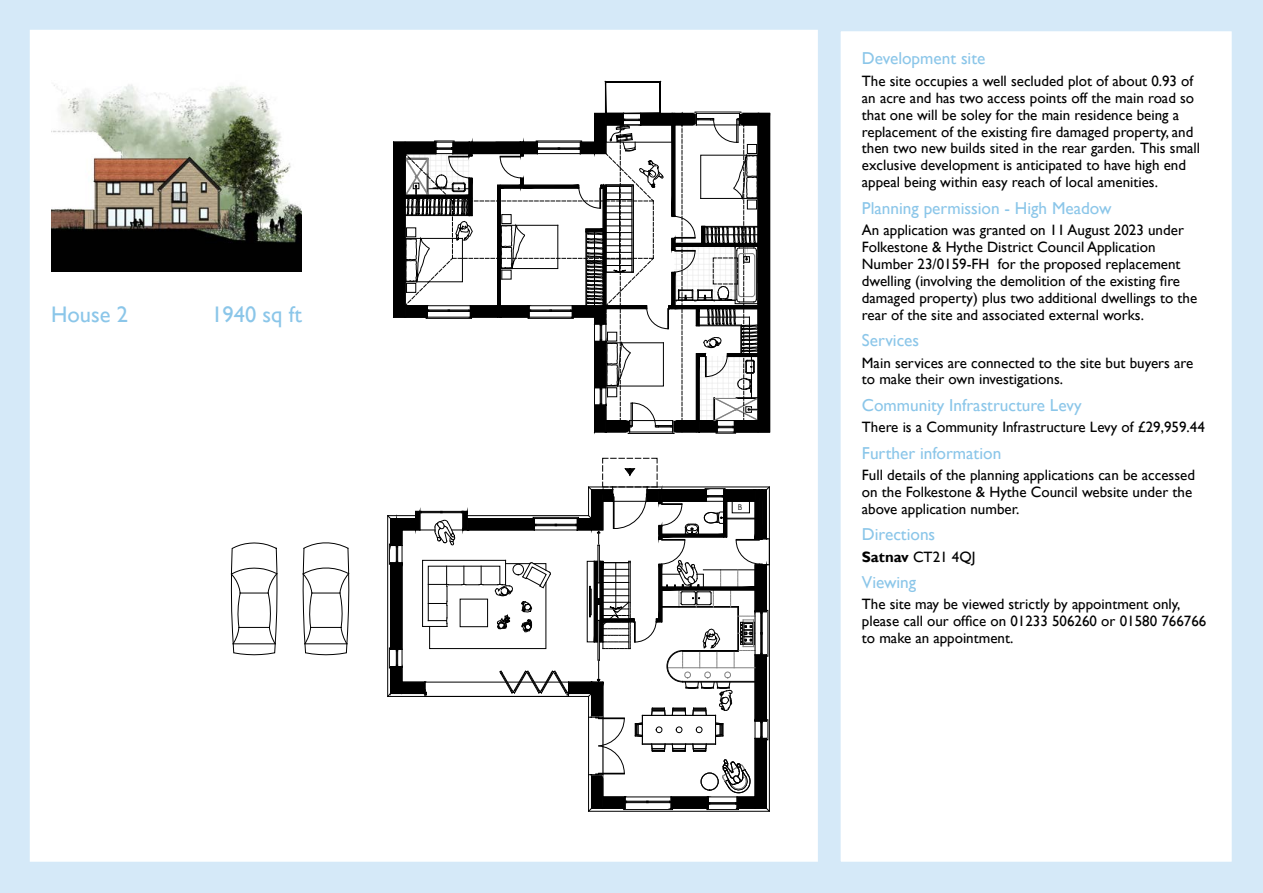
<style>
.page{position:relative;width:1263px;height:893px;background:#d5e9f8}
.page>*{position:absolute;margin:0;border:0;box-sizing:border-box;transform-origin:0 0}
.Page_2_Address{font:22.5px "Gill Sans";color:#8bc6e9}
.Page_3_Heading{font:17.25px "Gill Sans";color:#8bc6e9}
.Page_3_Text{font:15px/17px "Gill Sans";color:#000}
.t1{font:7.95px "Century Gothic";color:#000}
.s1{font-weight:700}
</style>
<div class="page">
<div style="left:30px;top:30px;width:788px;height:832px;background:#fff"></div>
<div style="left:840px;top:31px;width:392px;height:831px;background:#fff"></div>
<div style="left:839px;top:30px;width:394px;height:833px;border:2px solid #d5e9f8"></div>
<img style="left:51px;top:84px;width:250px;height:188px">
<svg style="left:393px;top:82px;width:377px;height:351px"></svg>
<div style="left:606px;top:185px;width:27px;height:87px;border:1px solid #000"></div>
<svg style="left:231px;top:543px;width:46px;height:112px"></svg>
<hr style="left:233px;top:644px;width:42px;height:1px;background:#000">
<svg style="left:303px;top:542px;width:46px;height:113px"></svg>
<hr style="left:305px;top:644px;width:42px;height:1px;background:#000">
<svg style="left:387px;top:458px;width:383px;height:353px"></svg>
<p class="Page_2_Address" style="left:51px;top:301px;width:79px">House 2</p>
<p class="Page_2_Address" style="left:211px;top:301px;width:92px">1940 sq ft</p>
<p class="t1" style="left:738px;top:502px;width:6px">B</p>
<p class="Page_3_Heading" style="left:862px;top:49px;width:125px">Development site</p>
<p class="Page_3_Text" style="left:862px;top:72px;width:340px">The site occupies a well secluded plot of about 0.93 of an acre and has two access points off the main road so that one will be soley for the main residence being a replacement of the existing fire damaged property, and then two new builds sited in the rear garden. This small exclusive development is anticipated to have high end appeal being within easy reach of local amenities.</p>
<p class="Page_3_Heading" style="left:862px;top:198px;width:251px">Planning permission - High Meadow</p>
<p class="Page_3_Text" style="left:862px;top:222px;width:337px">An application was granted on 11 August 2023 under Folkestone &amp; Hythe District Council Application Number 23/0159-FH for the proposed replacement dwelling (involving the demolition of the existing fire damaged property) plus two additional dwellings to the rear of the site and associated external works.</p>
<p class="Page_3_Heading" style="left:862px;top:330px;width:59px">Services</p>
<p class="Page_3_Text" style="left:862px;top:354px;width:333px">Main services are connected to the site but buyers are to make their own investigations.</p>
<p class="Page_3_Heading" style="left:862px;top:395px;width:221px">Community Infrastructure Levy</p>
<p class="Page_3_Text" style="left:862px;top:419px;width:344px">There is a Community Infrastructure Levy of £29,959.44</p>
<p class="Page_3_Heading" style="left:862px;top:443px;width:141px">Further information</p>
<p class="Page_3_Text" style="left:862px;top:467px;width:335px">Full details of the planning applications can be accessed on the Folkestone &amp; Hythe Council website under the above application number.</p>
<p class="Page_3_Heading" style="left:862px;top:524px;width:75px">Directions</p>
<p class="Page_3_Text" style="left:862px;top:548px;width:115px"><span class="s1">Satnav</span> CT21 4QJ</p>
<p class="Page_3_Heading" style="left:862px;top:572px;width:56px">Viewing</p>
<p class="Page_3_Text" style="left:862px;top:596px;width:346px">The site may be viewed strictly by appointment only, please call our office on 01233 506260 or 01580 766766 to make an appointment.</p>
</div>
